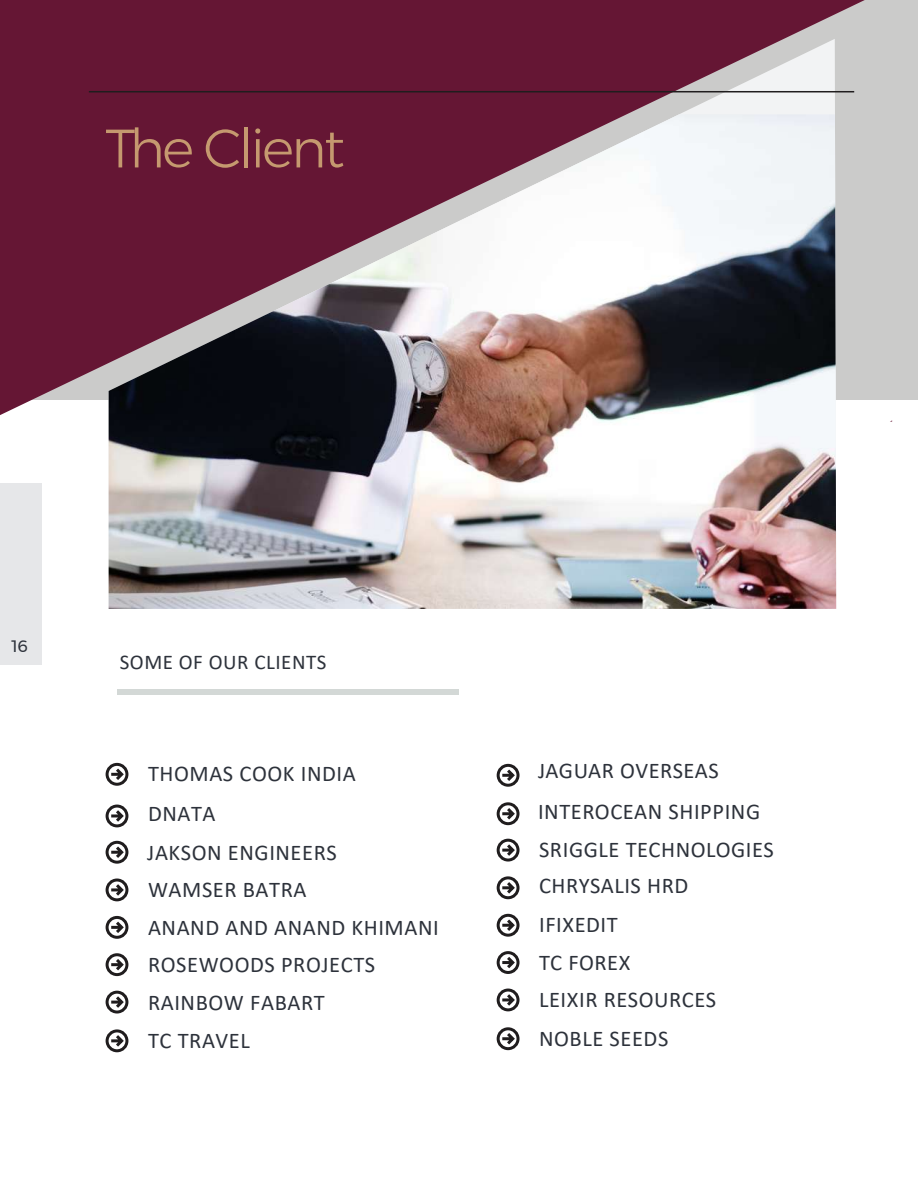
<style>
.page{position:relative;width:918px;height:1188px;background:#fff}
.page>*{position:absolute;margin:0;border:0;box-sizing:border-box;transform-origin:0 0}
.t1{font:300 54px "Montserrat";letter-spacing:-.05em;color:#c5996f}
.t2{font:22.5px/37.8px "Calibri";letter-spacing:.025em;color:#2d323b}
.t3{font:21px "Calibri";letter-spacing:.025em;color:#2d323b}
.t4{font:16.5px "Montserrat";color:#2d323b}
</style>
<div class="page">
<div style="left:0;top:0;width:918px;height:399px;background:#cbcbca"></div>
<svg style="left:0;top:0;width:892px;height:422px;fill:#651634"></svg>
<svg style="left:109px;top:39px;width:727px;height:75px;background:#7a3a52"></svg>
<img style="left:109px;top:114px;width:727px;height:495px">
<div style="left:117px;top:690px;width:342px;height:5px;background:#d3d8d6"></div>
<svg style="left:105px;top:840px;width:24px;height:24px"></svg>
<svg style="left:105px;top:878px;width:24px;height:24px"></svg>
<svg style="left:105px;top:915px;width:24px;height:24px"></svg>
<svg style="left:105px;top:953px;width:24px;height:24px"></svg>
<svg style="left:105px;top:990px;width:24px;height:24px"></svg>
<svg style="left:105px;top:1029px;width:24px;height:24px"></svg>
<svg style="left:496px;top:802px;width:24px;height:24px"></svg>
<svg style="left:496px;top:838px;width:24px;height:24px"></svg>
<svg style="left:496px;top:876px;width:24px;height:24px"></svg>
<svg style="left:496px;top:913px;width:24px;height:24px"></svg>
<svg style="left:496px;top:951px;width:24px;height:23px"></svg>
<svg style="left:496px;top:988px;width:24px;height:24px"></svg>
<svg style="left:105px;top:762px;width:24px;height:24px"></svg>
<svg style="left:105px;top:804px;width:24px;height:24px"></svg>
<svg style="left:496px;top:763px;width:24px;height:24px"></svg>
<svg style="left:496px;top:1027px;width:24px;height:24px"></svg>
<div style="left:0;top:483px;width:42px;height:182px;background:#e6e7e9"></div>
<hr style="left:89px;top:91px;width:765px;height:1px;background:#201d1e">
<h1 class="t1" style="left:105px;top:108px;width:241px">The Client</h1>
<p class="t4" style="left:11px;top:633px;width:18px">16</p>
<p class="t3" style="left:120px;top:648px;width:208px">SOME OF OUR CLIENTS</p>
<p class="t2" style="left:148px;top:753px;width:209px;line-height:40.3px">THOMAS COOK INDIA<br>DNATA</p>
<p class="t2" style="left:538px;top:751px;width:182px">JAGUAR OVERSEAS</p>
<p class="t2" style="left:538px;top:792px;width:237px">INTEROCEAN SHIPPING<br>SRIGGLE TECHNOLOGIES<br>CHRYSALIS HRD<br>IFIXEDIT<br>TC FOREX<br>LEIXIR RESOURCES</p>
<p class="t2" style="left:147px;top:833px;width:293px">JAKSON ENGINEERS<br>WAMSER BATRA<br>ANAND AND ANAND KHIMANI<br>ROSEWOODS PROJECTS<br>RAINBOW FABART<br>TC TRAVEL</p>
<p class="t2" style="left:539px;top:1019px;width:131px">NOBLE SEEDS</p>
</div>
